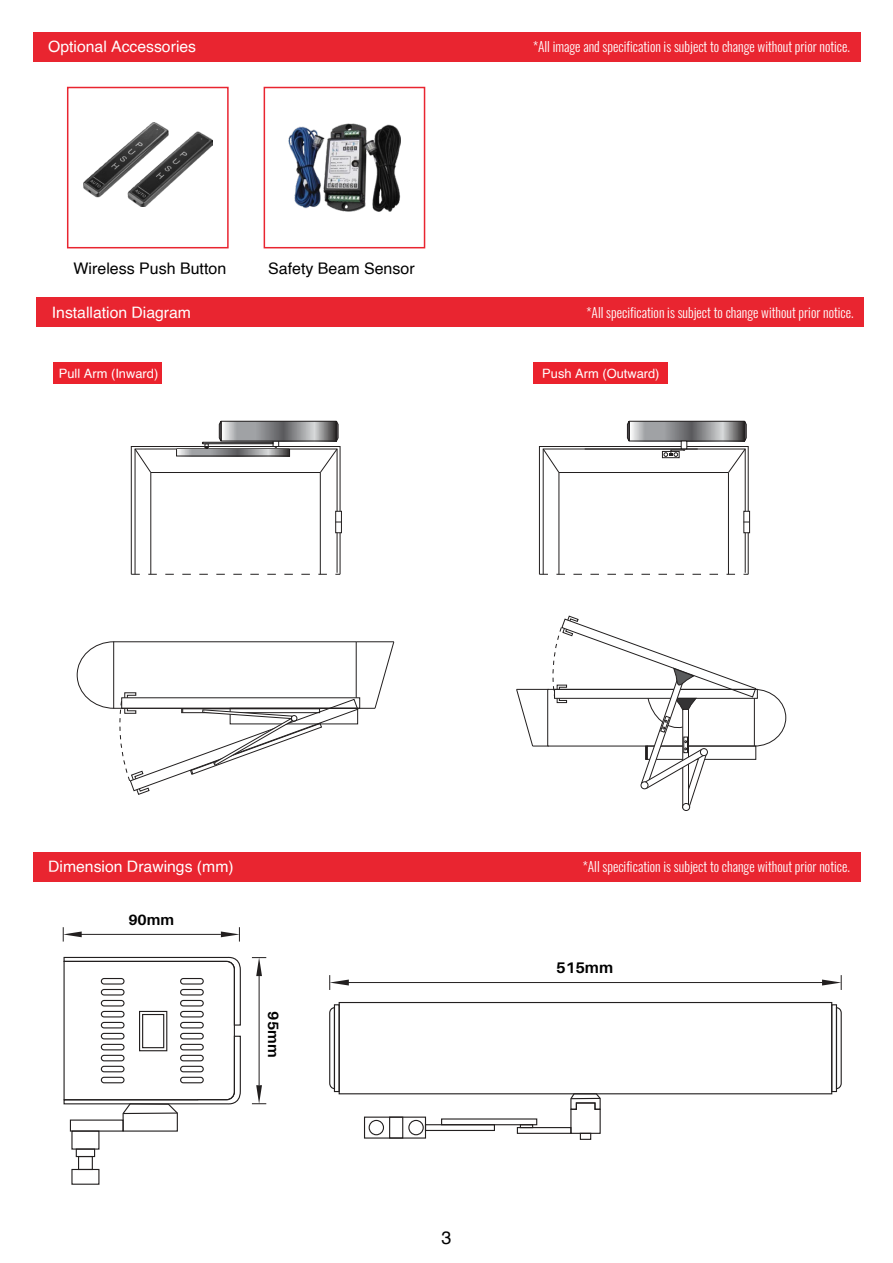
<style>
.page{position:relative;width:893px;height:1263px;background:#fff}
.page>*{position:absolute;margin:0;border:0;box-sizing:border-box;transform-origin:0 0}
.t1{font:18px "Helvetica";color:#010101}
.t2{font:15.9px "Helvetica";color:#010101}
.t3{font:15.75px "Helvetica";color:#fff}
.t4{font:700 15.3px "Aileron";color:#000}
.t5{font:700 14.85px "Aileron";color:#000}
.t6{font:300 13.5px "Oswald";color:#fff}
.t7{font:12.9px "Helvetica";color:#fff}
</style>
<div class="page">
<div style="left:33px;top:852px;width:827px;height:29px;background:#e92530"></div>
<div style="left:67px;top:87px;width:162px;height:161px;border:2px solid #e92530"></div>
<div style="left:33px;top:32px;width:827px;height:30px;background:#e92530"></div>
<img style="left:83px;top:122px;width:129px;height:84px">
<svg style="left:329px;top:1006px;width:7px;height:84px"></svg>
<svg style="left:835px;top:1006px;width:7px;height:84px"></svg>
<svg style="left:570px;top:1094px;width:31px;height:40px"></svg>
<div style="left:580px;top:1133px;width:11px;height:7px;border:1px solid #221f1f"></div>
<div style="left:517px;top:1127px;width:54px;height:7px;border:1px solid #221f1f"></div>
<div style="left:520px;top:1124px;width:13px;height:4px;border:1px solid #221f1f"></div>
<div style="left:441px;top:1118px;width:96px;height:7px;border:1px solid #221f1f"></div>
<div style="left:408px;top:1120px;width:16px;height:15px;border:1px solid #221f1f;border-radius:50%"></div>
<div style="left:369px;top:1120px;width:15px;height:15px;border:1px solid #221f1f;border-radius:50%"></div>
<div style="left:389px;top:1116px;width:14px;height:22px;border:1px solid #221f1f"></div>
<div style="left:339px;top:1002px;width:493px;height:92px;border:1px solid #221f1f"></div>
<div style="left:425px;top:1124px;width:70px;height:7px;border:1px solid #221f1f"></div>
<svg style="left:822px;top:975px;width:20px;height:15px"></svg>
<svg style="left:329px;top:975px;width:20px;height:15px"></svg>
<hr style="left:346px;top:982px;width:477px;height:1px;background:#221f1f">
<svg style="left:63px;top:956px;width:178px;height:176px"></svg>
<hr style="left:123px;top:1112px;width:54px;height:2px;background:#221f1f">
<div style="left:101px;top:978px;width:24px;height:6px;border:1px solid #221f1f;border-radius:3px"></div>
<div style="left:101px;top:989px;width:24px;height:6px;border:1px solid #221f1f;border-radius:3px"></div>
<div style="left:101px;top:1000px;width:24px;height:6px;border:1px solid #221f1f;border-radius:3px"></div>
<div style="left:101px;top:1011px;width:24px;height:6px;border:1px solid #221f1f;border-radius:3px"></div>
<div style="left:101px;top:1022px;width:24px;height:6px;border:1px solid #221f1f;border-radius:3px"></div>
<div style="left:101px;top:1033px;width:24px;height:6px;border:1px solid #221f1f;border-radius:3px"></div>
<div style="left:101px;top:1044px;width:24px;height:6px;border:1px solid #221f1f;border-radius:3px"></div>
<div style="left:101px;top:1055px;width:24px;height:6px;border:1px solid #221f1f;border-radius:3px"></div>
<div style="left:101px;top:1066px;width:24px;height:6px;border:1px solid #221f1f;border-radius:3px"></div>
<div style="left:101px;top:1077px;width:24px;height:6px;border:1px solid #221f1f;border-radius:3px"></div>
<div style="left:180px;top:978px;width:24px;height:6px;border:1px solid #221f1f;border-radius:3px"></div>
<div style="left:180px;top:989px;width:24px;height:6px;border:1px solid #221f1f;border-radius:3px"></div>
<div style="left:180px;top:1000px;width:24px;height:6px;border:1px solid #221f1f;border-radius:3px"></div>
<div style="left:180px;top:1011px;width:24px;height:6px;border:1px solid #221f1f;border-radius:3px"></div>
<div style="left:180px;top:1022px;width:24px;height:6px;border:1px solid #221f1f;border-radius:3px"></div>
<div style="left:180px;top:1033px;width:24px;height:6px;border:1px solid #221f1f;border-radius:3px"></div>
<div style="left:180px;top:1044px;width:24px;height:6px;border:1px solid #221f1f;border-radius:3px"></div>
<div style="left:180px;top:1055px;width:24px;height:6px;border:1px solid #221f1f;border-radius:3px"></div>
<div style="left:180px;top:1066px;width:24px;height:6px;border:1px solid #221f1f;border-radius:3px"></div>
<div style="left:180px;top:1077px;width:24px;height:6px;border:1px solid #221f1f;border-radius:3px"></div>
<div style="left:139px;top:1011px;width:28px;height:40px;border:1px solid #221f1f"></div>
<div style="left:142px;top:1014px;width:22px;height:34px;border:1px solid #221f1f"></div>
<div style="left:71px;top:1130px;width:28px;height:19px;border:1px solid #221f1f"></div>
<div style="left:76px;top:1148px;width:19px;height:9px;border:1px solid #221f1f"></div>
<div style="left:78px;top:1156px;width:15px;height:14px;border:1px solid #221f1f"></div>
<div style="left:71px;top:1169px;width:28px;height:16px;border:1px solid #221f1f"></div>
<svg style="left:221px;top:927px;width:19px;height:14px"></svg>
<svg style="left:63px;top:927px;width:19px;height:14px"></svg>
<hr style="left:79px;top:934px;width:142px;height:1px;background:#221f1f">
<svg style="left:252px;top:1085px;width:14px;height:19px"></svg>
<svg style="left:252px;top:957px;width:14px;height:19px"></svg>
<hr style="left:259px;top:968px;width:1px;height:117px;background:#221f1f">
<div style="left:36px;top:297px;width:828px;height:30px;background:#e92530"></div>
<div style="left:53px;top:363px;width:109px;height:21px;background:#eb222d"></div>
<div style="left:533px;top:363px;width:135px;height:21px;background:#eb222d"></div>
<div style="left:335px;top:511px;width:7px;height:22px;background:#2d2a2a"></div>
<svg style="left:131px;top:420px;width:210px;height:155px"></svg>
<svg style="left:76px;top:641px;width:319px;height:154px"></svg>
<svg style="left:539px;top:420px;width:211px;height:155px"></svg>
<svg style="left:516px;top:616px;width:271px;height:194px"></svg>
<div style="left:700px;top:749px;width:7px;height:7px;background:#fff;border-radius:50%"></div>
<div style="left:700px;top:748px;width:8px;height:8px;border:1px solid #221f1f;border-radius:50%"></div>
<div style="left:683px;top:803px;width:7px;height:7px;background:#fff;border-radius:50%"></div>
<div style="left:682px;top:803px;width:8px;height:8px;border:1px solid #221f1f;border-radius:50%"></div>
<div style="left:641px;top:782px;width:7px;height:7px;background:#fff;border-radius:50%"></div>
<div style="left:641px;top:782px;width:7px;height:7px;border:1px solid #221f1f;border-radius:50%"></div>
<div style="left:645px;top:746px;width:3px;height:14px;background:#221f1f;border:1px solid #221f1f"></div>
<div style="left:264px;top:87px;width:161px;height:161px;border:2px solid #e92530"></div>
<img style="left:288px;top:124px;width:113px;height:87px">
<p class="t3" style="left:48px;top:35px;width:149px">Optional Accessories</p>
<p class="t2" style="left:74px;top:256px;width:154px">Wireless Push Button</p>
<p class="t2" style="left:268px;top:256px;width:148px">Safety Beam Sensor</p>
<p class="t6" style="left:533px;top:38px;width:318px">*All image and specification is subject to change without prior notice.</p>
<p class="t3" style="left:52px;top:300px;width:141px">Installation Diagram</p>
<p class="t6" style="left:587px;top:303px;width:269px">*All specification is subject to change without prior notice.</p>
<p class="t7" style="left:59px;top:363px;width:101px">Pull Arm (Inward)</p>
<p class="t7" style="left:542px;top:363px;width:119px">Push Arm (Outward)</p>
<p class="t3" style="left:48px;top:855px;width:187px">Dimension Drawings (mm)</p>
<p class="t6" style="left:583px;top:858px;width:269px">*All specification is subject to change without prior notice.</p>
<p class="t5" style="left:128px;top:912px;width:47px">90mm</p>
<p class="t5" style="left:282px;top:1011px;width:47px;rotate:90deg">95mm</p>
<h1 class="t1" style="left:441px;top:1224px;width:12px">3</h1>
<p class="t4" style="left:556px;top:959px;width:58px">515mm</p>
</div>
